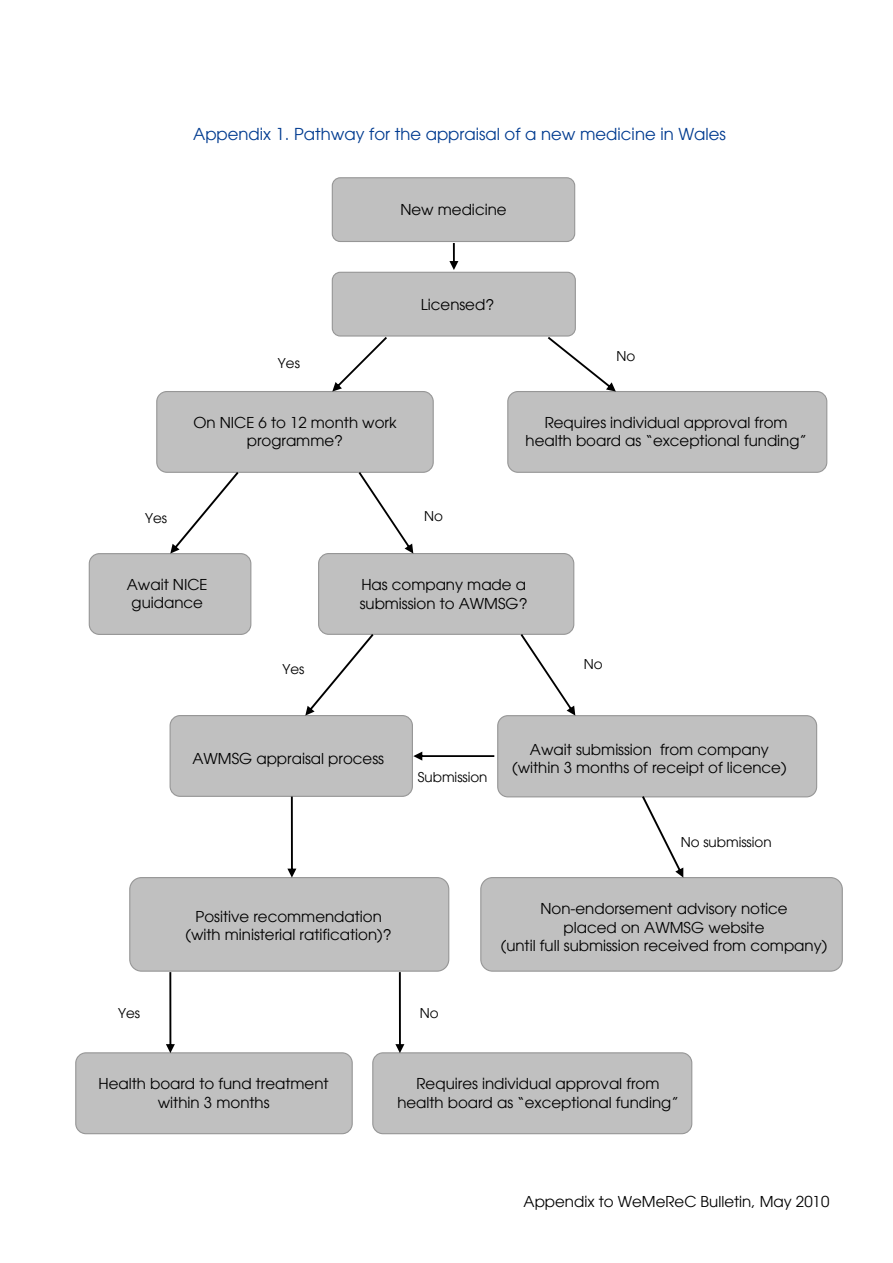
<style>
.page{position:relative;width:893px;height:1263px;background:#fff}
.page>*{position:absolute;margin:0;border:0;box-sizing:border-box;transform-origin:0 0}
.t1{font:16.5px "Avant Garde";color:#003b90}
.t2{font:15px/18.6px "Avant Garde";color:#000;text-align:center}
.t3{font:13.5px "Avant Garde";color:#000}
</style>
<div class="page">
<div style="left:332px;top:178px;width:243px;height:63px;background:#c0c0c0;border-radius:8px"></div>
<div style="left:332px;top:177px;width:243px;height:65px;border:1px solid #969696;border-radius:8px"></div>
<div style="left:332px;top:272px;width:243px;height:64px;background:#c0c0c0;border-radius:8px"></div>
<div style="left:332px;top:272px;width:244px;height:65px;border:1px solid #969696;border-radius:8px"></div>
<div style="left:157px;top:392px;width:276px;height:80px;background:#c0c0c0;border-radius:10px"></div>
<div style="left:156px;top:391px;width:278px;height:82px;border:1px solid #969696;border-radius:10px"></div>
<div style="left:508px;top:392px;width:319px;height:80px;background:#c0c0c0;border-radius:10px"></div>
<div style="left:507px;top:391px;width:320px;height:82px;border:1px solid #969696;border-radius:10px"></div>
<div style="left:89px;top:554px;width:162px;height:80px;background:#c0c0c0;border-radius:10px"></div>
<div style="left:89px;top:553px;width:162px;height:82px;border:1px solid #969696;border-radius:10px"></div>
<div style="left:319px;top:554px;width:255px;height:80px;background:#c0c0c0;border-radius:10px"></div>
<div style="left:318px;top:553px;width:256px;height:82px;border:1px solid #969696;border-radius:10px"></div>
<div style="left:170px;top:716px;width:242px;height:80px;background:#c0c0c0;border-radius:10px"></div>
<div style="left:170px;top:715px;width:243px;height:82px;border:1px solid #969696;border-radius:10px"></div>
<div style="left:498px;top:716px;width:319px;height:81px;background:#c0c0c0;border-radius:10px"></div>
<div style="left:497px;top:715px;width:320px;height:82px;border:1px solid #969696;border-radius:10px"></div>
<div style="left:130px;top:878px;width:319px;height:93px;background:#c0c0c0;border-radius:12px"></div>
<div style="left:129px;top:877px;width:320px;height:95px;border:1px solid #969696;border-radius:12px"></div>
<div style="left:481px;top:878px;width:361px;height:93px;background:#c0c0c0;border-radius:12px"></div>
<div style="left:480px;top:877px;width:363px;height:95px;border:1px solid #969696;border-radius:12px"></div>
<div style="left:76px;top:1053px;width:276px;height:81px;background:#c0c0c0;border-radius:10px"></div>
<div style="left:75px;top:1052px;width:278px;height:82px;border:1px solid #969696;border-radius:10px"></div>
<div style="left:373px;top:1053px;width:319px;height:81px;background:#c0c0c0;border-radius:10px"></div>
<div style="left:372px;top:1052px;width:320px;height:82px;border:1px solid #969696;border-radius:10px"></div>
<svg style="left:449px;top:243px;width:9px;height:27px"></svg>
<svg style="left:332px;top:337px;width:55px;height:55px"></svg>
<svg style="left:548px;top:337px;width:68px;height:55px"></svg>
<svg style="left:170px;top:472px;width:68px;height:82px"></svg>
<svg style="left:359px;top:472px;width:54px;height:82px"></svg>
<svg style="left:305px;top:634px;width:69px;height:82px"></svg>
<svg style="left:521px;top:634px;width:54px;height:82px"></svg>
<svg style="left:413px;top:752px;width:81px;height:8px"></svg>
<svg style="left:642px;top:796px;width:41px;height:82px"></svg>
<svg style="left:287px;top:796px;width:9px;height:82px"></svg>
<svg style="left:166px;top:972px;width:9px;height:81px"></svg>
<svg style="left:395px;top:972px;width:9px;height:81px"></svg>
<p class="t1" style="left:193px;top:124px;width:534px">Appendix 1. Pathway for the appraisal of a new medicine in Wales</p>
<p class="t2" style="left:400px;top:201px;width:108px">New medicine</p>
<p class="t3" style="left:278px;top:355px;width:23px">Yes</p>
<p class="t2" style="left:421px;top:295px;width:75px">Licensed?</p>
<p class="t3" style="left:616px;top:348px;width:20px">No</p>
<p class="t3" style="left:145px;top:510px;width:23px">Yes</p>
<p class="t2" style="left:193px;top:413px;width:205px">On NICE 6 to 12 month work programme?</p>
<p class="t2" style="left:526px;top:413px;width:283px">Requires individual approval from health board as “exceptional funding”</p>
<p class="t3" style="left:424px;top:508px;width:20px">No</p>
<p class="t2" style="left:127px;top:575px;width:82px">Await NICE guidance</p>
<p class="t2" style="left:360px;top:576px;width:169px;text-align:left">Has company made a submission to AWMSG?</p>
<p class="t3" style="left:282px;top:661px;width:23px">Yes</p>
<p class="t3" style="left:584px;top:656px;width:20px">No</p>
<p class="t2" style="left:192px;top:749px;width:193px">AWMSG appraisal process</p>
<p class="t2" style="left:512px;top:740px;width:276px">Await submission from company (within 3 months of receipt of licence)</p>
<p class="t3" style="left:418px;top:769px;width:71px">Submission</p>
<p class="t3" style="left:681px;top:834px;width:92px">No submission</p>
<p class="t3" style="left:118px;top:1005px;width:23px">Yes</p>
<p class="t2" style="left:185px;top:907px;width:208px">Positive recommendation (with ministerial ratification)?</p>
<p class="t2" style="left:501px;top:899px;width:328px">Non-endorsement advisory notice<br>placed on AWMSG website<br>(until full submission received from company)</p>
<p class="t3" style="left:420px;top:1005px;width:20px">No</p>
<p class="t2" style="left:99px;top:1074px;width:232px">Health board to fund treatment within 3 months</p>
<p class="t2" style="left:397px;top:1074px;width:283px">Requires individual approval from health board as “exceptional funding”</p>
<p class="t2" style="left:524px;top:1192px;width:307px">Appendix to WeMeReC Bulletin, May 2010</p>
</div>
